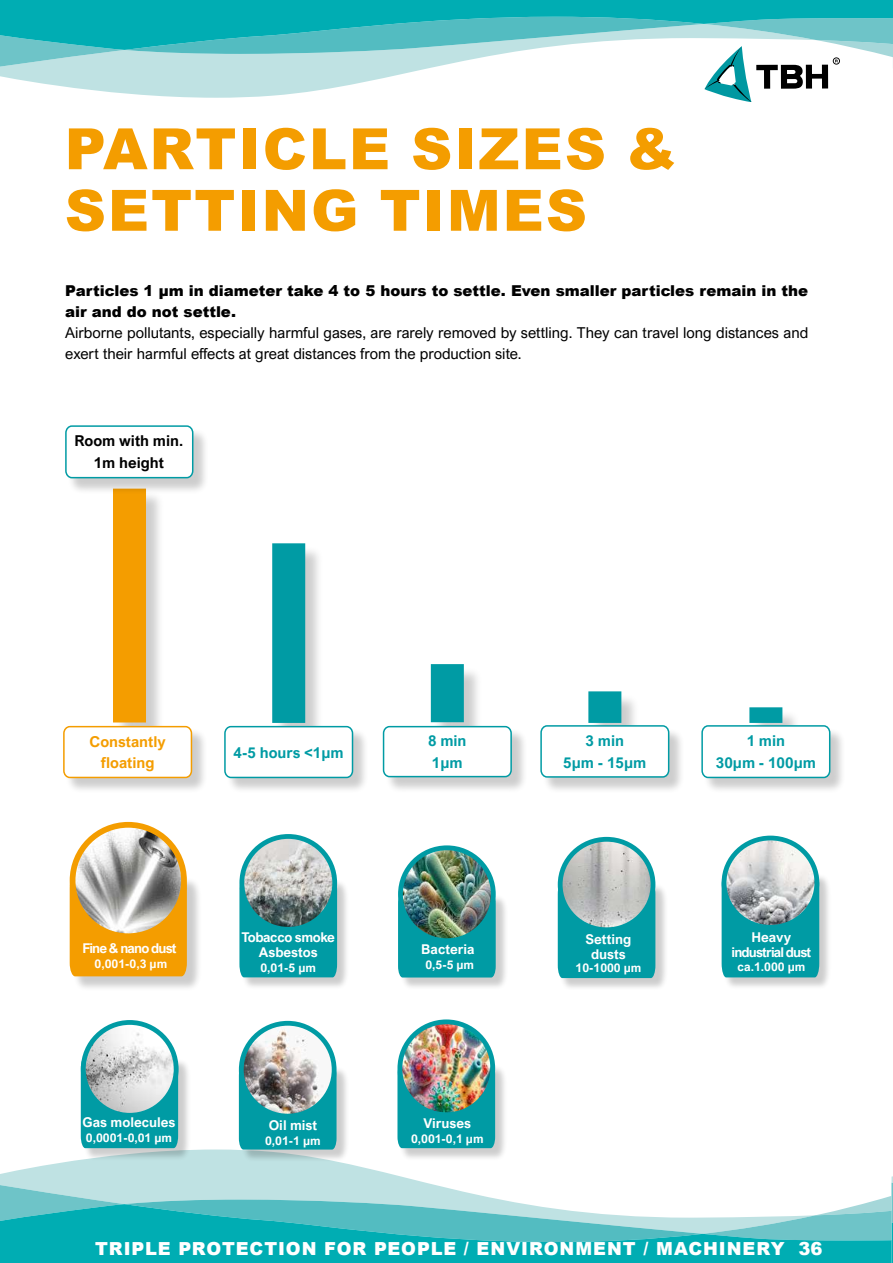
<style>
.page{position:relative;width:893px;height:1263px;background:#fff}
.page>*{position:absolute;margin:0;border:0;box-sizing:border-box;transform-origin:0 0}
.t1{font:900 57px/61.5px "Arial";letter-spacing:.035em;color:#f49d00}
.t2{font:900 18px "Arial";letter-spacing:.05em;color:#fff}
.t3{font:15px/21px "Arial Nova";color:#000}
.t4{font:900 15px/21px "Arial";color:#000}
.t5{font:700 15px/21.8px "Arial Nova";color:#009ba4;text-align:center}
.t6{font:700 15px/21.8px "Arial Nova";color:#000;text-align:center}
.t7{font:700 15px/21.8px "Arial Nova";color:#f49d00;text-align:center}
.t8{font:700 13.5px/15px "Arial Nova";color:#fff;text-align:center}
.t9{font:700 13.5px/15px "Arial Nova";letter-spacing:-.06em;color:#fff;text-align:center}
.t10{font:700 13.5px/15px "Arial Nova";letter-spacing:-.03em;color:#fff;text-align:center}
.t11{font:700 12px "Arial Nova";color:#fff}
</style>
<div class="page">
<div style="left:751px;top:709px;width:50px;height:33px;background:#000;opacity:.2"></div>
<div style="left:749px;top:707px;width:33px;height:16px;background:#009ba4"></div>
<div style="left:590px;top:693px;width:50px;height:49px;background:#000;opacity:.2"></div>
<div style="left:588px;top:691px;width:33px;height:32px;background:#009ba4"></div>
<div style="left:115px;top:490px;width:50px;height:252px;background:#000;opacity:.2"></div>
<div style="left:113px;top:489px;width:33px;height:233px;background:#f49d00"></div>
<div style="left:433px;top:666px;width:50px;height:75px;background:#000;opacity:.2"></div>
<div style="left:431px;top:664px;width:33px;height:58px;background:#009ba4"></div>
<div style="left:274px;top:545px;width:50px;height:197px;background:#000;opacity:.2"></div>
<div style="left:272px;top:543px;width:33px;height:180px;background:#009ba4"></div>
<svg style="left:0;top:0;width:893px;height:102px"></svg>
<svg style="left:891px;top:1176px;width:2px;height:87px"></svg>
<svg style="left:0;top:1149px;width:426px;height:34px;fill:#bfe2e3"></svg>
<svg style="left:0;top:1183px;width:891px;height:21px"></svg>
<svg style="left:124px;top:1199px;width:579px;height:5px"></svg>
<svg style="left:0;top:1204px;width:891px;height:59px;background:#3abbc0"></svg>
<div style="left:703px;top:727px;width:143px;height:67px;background:#000;opacity:.2"></div>
<div style="left:702px;top:726px;width:128px;height:51px;background:#fff;border-radius:6px"></div>
<div style="left:701px;top:725px;width:129px;height:53px;border:2px solid #009ba4;border-radius:6px"></div>
<div style="left:542px;top:727px;width:143px;height:66px;background:#000;opacity:.2"></div>
<div style="left:541px;top:726px;width:128px;height:51px;background:#fff;border-radius:6px"></div>
<div style="left:540px;top:725px;width:129px;height:53px;border:2px solid #009ba4;border-radius:6px"></div>
<div style="left:384px;top:727px;width:144px;height:66px;background:#000;opacity:.2"></div>
<div style="left:384px;top:727px;width:127px;height:50px;background:#fff;border-radius:6px"></div>
<div style="left:383px;top:726px;width:129px;height:51px;border:2px solid #009ba4;border-radius:6px"></div>
<div style="left:226px;top:727px;width:143px;height:67px;background:#000;opacity:.2"></div>
<div style="left:225px;top:727px;width:127px;height:50px;background:#fff;border-radius:6px"></div>
<div style="left:224px;top:726px;width:129px;height:52px;border:2px solid #009ba4;border-radius:6px"></div>
<div style="left:65px;top:727px;width:143px;height:67px;background:#000;opacity:.2"></div>
<div style="left:64px;top:727px;width:127px;height:50px;background:#fff;border-radius:6px"></div>
<div style="left:63px;top:726px;width:129px;height:52px;border:2px solid #f49d00;border-radius:6px"></div>
<div style="left:67px;top:427px;width:142px;height:67px;background:#000;opacity:.2"></div>
<div style="left:66px;top:426px;width:127px;height:52px;background:#fff;border-radius:6px"></div>
<div style="left:65px;top:425px;width:128px;height:53px;border:2px solid #009ba4;border-radius:6px"></div>
<div style="left:241px;top:879px;width:109px;height:111px;background:#000;opacity:.2"></div>
<div style="left:239px;top:890px;width:98px;height:87px;background:#009ba4"></div>
<div style="left:559px;top:883px;width:109px;height:108px;background:#000;opacity:.2"></div>
<div style="left:558px;top:891px;width:97px;height:87px;background:#009ba4"></div>
<img style="left:560px;top:839px;width:93px;height:91px">
<div style="left:558px;top:837px;width:97px;height:95px;border:5px solid #009ba4;border-radius:50%"></div>
<div style="left:240px;top:1066px;width:109px;height:96px;background:#000;opacity:.2"></div>
<div style="left:239px;top:1076px;width:98px;height:73px;background:#009ba4"></div>
<img style="left:241px;top:1023px;width:93px;height:93px;border-radius:46px">
<div style="left:239px;top:1021px;width:98px;height:97px;border:5px solid #009ba4;border-radius:50%"></div>
<div style="left:399px;top:1065px;width:109px;height:96px;background:#000;opacity:.2"></div>
<div style="left:397px;top:1075px;width:98px;height:73px;background:#009ba4"></div>
<img style="left:400px;top:1022px;width:93px;height:93px;border-radius:46px">
<div style="left:397px;top:1019px;width:98px;height:98px;border:5px solid #009ba4;border-radius:50%"></div>
<div style="left:723px;top:873px;width:109px;height:117px;background:#000;opacity:.2"></div>
<div style="left:722px;top:872px;width:97px;height:105px;background:#009ba4"></div>
<img style="left:724px;top:838px;width:93px;height:89px">
<div style="left:722px;top:836px;width:97px;height:94px;border:5px solid #009ba4;border-radius:50%"></div>
<div style="left:82px;top:1058px;width:109px;height:103px;background:#000;opacity:.2"></div>
<div style="left:81px;top:1056px;width:97px;height:92px;background:#009ba4"></div>
<img style="left:83px;top:1022px;width:93px;height:93px;border-radius:46px">
<div style="left:81px;top:1020px;width:98px;height:98px;border:5px solid #009ba4;border-radius:50%"></div>
<div style="left:72px;top:877px;width:130px;height:114px;background:#000;opacity:.2"></div>
<div style="left:70px;top:888px;width:117px;height:88px;background:#f49d00"></div>
<img style="left:73px;top:825px;width:111px;height:111px;border-radius:56px">
<div style="left:70px;top:822px;width:117px;height:117px;border:6px solid #f49d00;border-radius:50%"></div>
<img style="left:242px;top:836px;width:93px;height:93px;border-radius:46px">
<div style="left:239px;top:834px;width:98px;height:98px;border:5px solid #009ba4;border-radius:50%"></div>
<div style="left:399px;top:894px;width:109px;height:96px;background:#000;opacity:.2"></div>
<div style="left:398px;top:901px;width:98px;height:76px;background:#009ba4"></div>
<img style="left:400px;top:848px;width:93px;height:93px;border-radius:46px">
<div style="left:398px;top:845px;width:98px;height:98px;border:5px solid #009ba4;border-radius:50%"></div>
<h1 class="t1" style="left:65px;top:116px;width:613px">PARTICLE SIZES &amp;<br>SETTING TIMES</h1>
<p class="t4" style="left:65px;top:280px;width:745px">Particles 1 µm in diameter take 4 to 5 hours to settle. Even smaller particles remain in the air and do not settle.</p>
<p class="t3" style="left:65px;top:322px;width:745px">Airborne pollutants, especially harmful gases, are rarely removed by settling. They can travel long distances and exert their harmful effects at great distances from the production site.</p>
<p class="t6" style="left:75px;top:430px;width:110px">Room with min.<br>1m height</p>
<p class="t7" style="left:89px;top:730px;width:78px">Constantly floating</p>
<p class="t5" style="left:234px;top:741px;width:112px">4-5 hours &lt;1µm</p>
<p class="t5" style="left:428px;top:730px;width:40px;text-align:left">8 min<br>1µm</p>
<p class="t5" style="left:563px;top:730px;width:85px">3 min<br>5µm - 15µm</p>
<p class="t5" style="left:716px;top:730px;width:102px">1 min<br>30µm - 100µm</p>
<p class="t9" style="left:82px;top:940px;width:96px">Fine &amp; nano dust</p>
<p class="t11" style="left:95px;top:956px;width:74px">0,001-0,3 μm</p>
<p class="t10" style="left:242px;top:930px;width:95px">Tobacco smoke<br>Asbestos</p>
<p class="t11" style="left:260px;top:961px;width:57px">0,01-5 μm</p>
<p class="t8" style="left:421px;top:942px;width:55px">Bacteria</p>
<p class="t11" style="left:425px;top:958px;width:50px">0,5-5 μm</p>
<p class="t8" style="left:585px;top:931px;width:47px">Setting dusts</p>
<p class="t11" style="left:575px;top:960px;width:67px">10-1000 μm</p>
<p class="t9" style="left:731px;top:929px;width:81px">Heavy industrial dust</p>
<p class="t11" style="left:737px;top:959px;width:69px">ca.1.000 μm</p>
<p class="t8" style="left:83px;top:1115px;width:94px">Gas molecules</p>
<p class="t11" style="left:86px;top:1131px;width:88px">0,0001-0,01 μm</p>
<p class="t8" style="left:269px;top:1118px;width:50px">Oil mist</p>
<p class="t11" style="left:265px;top:1134px;width:57px">0,01-1 μm</p>
<p class="t8" style="left:424px;top:1116px;width:49px">Viruses</p>
<p class="t11" style="left:411px;top:1132px;width:74px">0,001-0,1 μm</p>
<p class="t2" style="left:95px;top:1235px;width:729px">TRIPLE PROTECTION FOR PEOPLE / ENVIRONMENT / MACHINERY 36</p>
</div>
